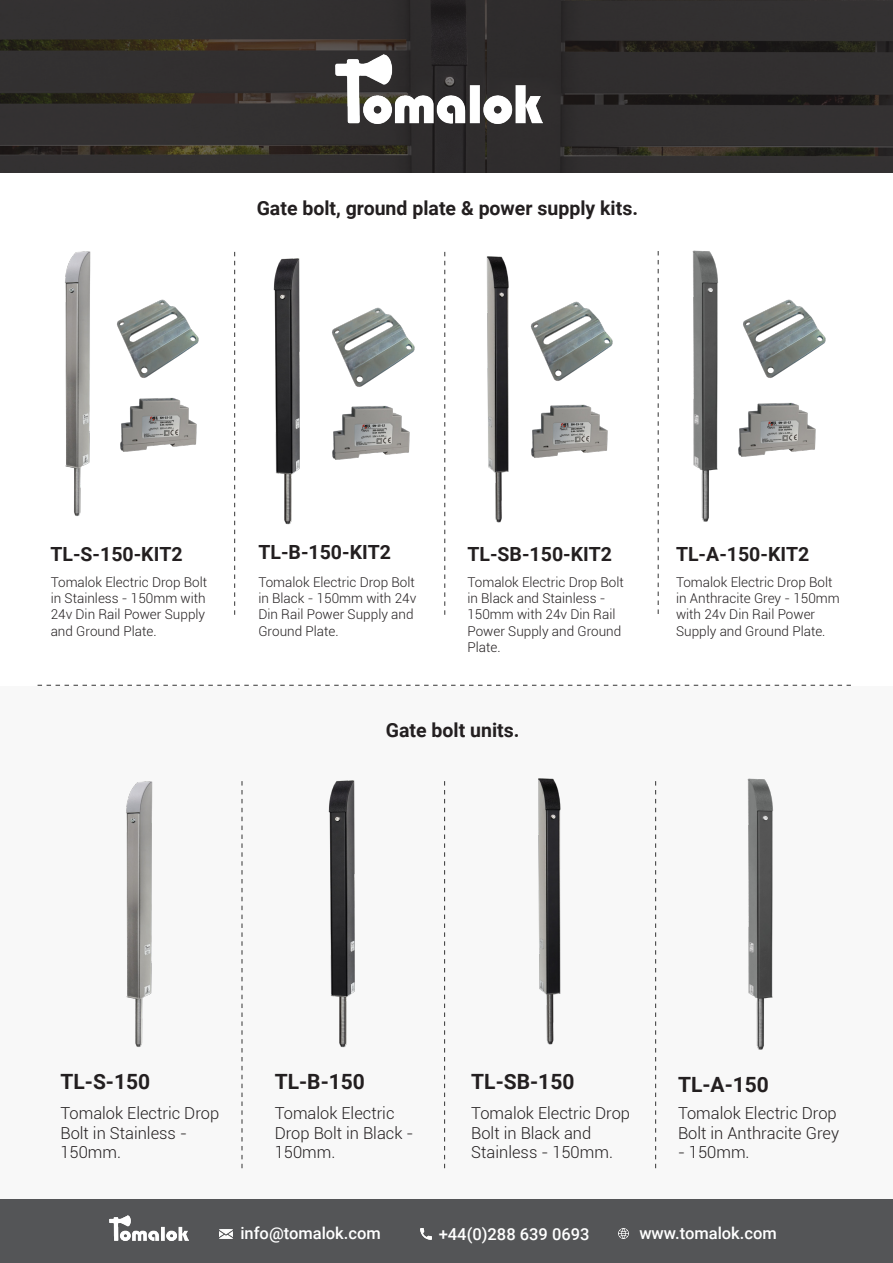
<style>
.page{position:relative;width:893px;height:1263px;background:#fff}
.page>*{position:absolute;margin:0;border:0;box-sizing:border-box;transform-origin:0 0}
.t1{font:700 21px "Roboto";color:#231f20}
.t2{font:700 19.5px "Roboto";color:#231f20}
.t3{font:300 16.5px/19.8px "Roboto";color:#231f20}
.t4{font:500 16.5px "Roboto";color:#fff}
.t5{font:300 13.5px/16.2px "Roboto";color:#231f20}
</style>
<div class="page">
<img style="left:0;top:0;width:893px;height:172px">
<img style="left:335px;top:54px;width:207px;height:70px">
<div style="left:0;top:686px;width:893px;height:577px;background:#f5f5f6"></div>
<img style="left:743px;top:299px;width:83px;height:79px">
<img style="left:530px;top:301px;width:83px;height:80px">
<img style="left:332px;top:307px;width:83px;height:80px">
<img style="left:117px;top:299px;width:82px;height:79px">
<img style="left:328px;top:780px;width:27px;height:268px">
<img style="left:538px;top:778px;width:23px;height:267px">
<img style="left:747px;top:778px;width:26px;height:272px">
<img style="left:126px;top:781px;width:27px;height:266px">
<svg style="left:38px;top:685px;width:813px;height:1px"></svg>
<svg style="left:655px;top:781px;width:1px;height:387px"></svg>
<svg style="left:444px;top:781px;width:1px;height:387px"></svg>
<svg style="left:241px;top:781px;width:2px;height:387px"></svg>
<img style="left:273px;top:258px;width:27px;height:267px">
<img style="left:486px;top:256px;width:23px;height:267px">
<img style="left:692px;top:250px;width:26px;height:272px">
<img style="left:120px;top:398px;width:77px;height:54px">
<img style="left:332px;top:406px;width:78px;height:54px">
<img style="left:531px;top:404px;width:77px;height:54px">
<img style="left:738px;top:403px;width:78px;height:54px">
<img style="left:65px;top:251px;width:26px;height:265px">
<svg style="left:658px;top:251px;width:1px;height:363px"></svg>
<svg style="left:444px;top:252px;width:1px;height:363px"></svg>
<svg style="left:234px;top:252px;width:1px;height:363px"></svg>
<div style="left:0;top:1199px;width:893px;height:64px;background:#545557"></div>
<svg style="left:619px;top:1228px;width:10px;height:10px"></svg>
<svg style="left:420px;top:1229px;width:11px;height:10px"></svg>
<svg style="left:220px;top:1230px;width:13px;height:8px"></svg>
<img style="left:109px;top:1215px;width:80px;height:25px">
<p class="t2" style="left:257px;top:194px;width:383px">Gate bolt, ground plate &amp; power supply kits.</p>
<p class="t2" style="left:50px;top:540px;width:134px">TL-S-150-KIT2</p>
<p class="t2" style="left:258px;top:538px;width:134px">TL-B-150-KIT2</p>
<p class="t2" style="left:467px;top:540px;width:146px">TL-SB-150-KIT2</p>
<p class="t2" style="left:676px;top:540px;width:135px">TL-A-150-KIT2</p>
<p class="t5" style="left:51px;top:573px;width:158px">Tomalok Electric Drop Bolt in Stainless - 150mm with<br>24v Din Rail Power Supply and Ground Plate.</p>
<p class="t5" style="left:467px;top:573px;width:158px">Tomalok Electric Drop Bolt in Black and Stainless -<br>150mm with 24v Din Rail<br>Power Supply and Ground<br>Plate.</p>
<p class="t5" style="left:676px;top:573px;width:165px">Tomalok Electric Drop Bolt in Anthracite Grey - 150mm with 24v Din Rail Power<br>Supply and Ground Plate.</p>
<p class="t5" style="left:258px;top:573px;width:159px">Tomalok Electric Drop Bolt in Black - 150mm with 24v<br>Din Rail Power Supply and<br>Ground Plate.</p>
<p class="t2" style="left:386px;top:717px;width:135px">Gate bolt units.</p>
<p class="t1" style="left:60px;top:1067px;width:91px">TL-S-150</p>
<p class="t3" style="left:60px;top:1102px;width:160px">Tomalok Electric Drop<br>Bolt in Stainless -<br>150mm.</p>
<p class="t1" style="left:275px;top:1067px;width:92px">TL-B-150</p>
<p class="t1" style="left:471px;top:1067px;width:105px">TL-SB-150</p>
<p class="t1" style="left:678px;top:1070px;width:92px">TL-A-150</p>
<p class="t3" style="left:275px;top:1102px;width:140px">Tomalok Electric<br>Drop Bolt in Black -<br>150mm.</p>
<p class="t3" style="left:471px;top:1102px;width:160px">Tomalok Electric Drop<br>Bolt in Black and<br>Stainless - 150mm.</p>
<p class="t3" style="left:678px;top:1102px;width:163px">Tomalok Electric Drop<br>Bolt in Anthracite Grey</p>
<p class="t3" style="left:678px;top:1142px;width:73px">- 150mm.</p>
<p class="t4" style="left:240px;top:1222px;width:142px">info@tomalok.com</p>
<p class="t4" style="left:439px;top:1222px;width:152px">+44(0)288 639 0693</p>
<p class="t4" style="left:639px;top:1221px;width:139px">www.tomalok.com</p>
</div>
